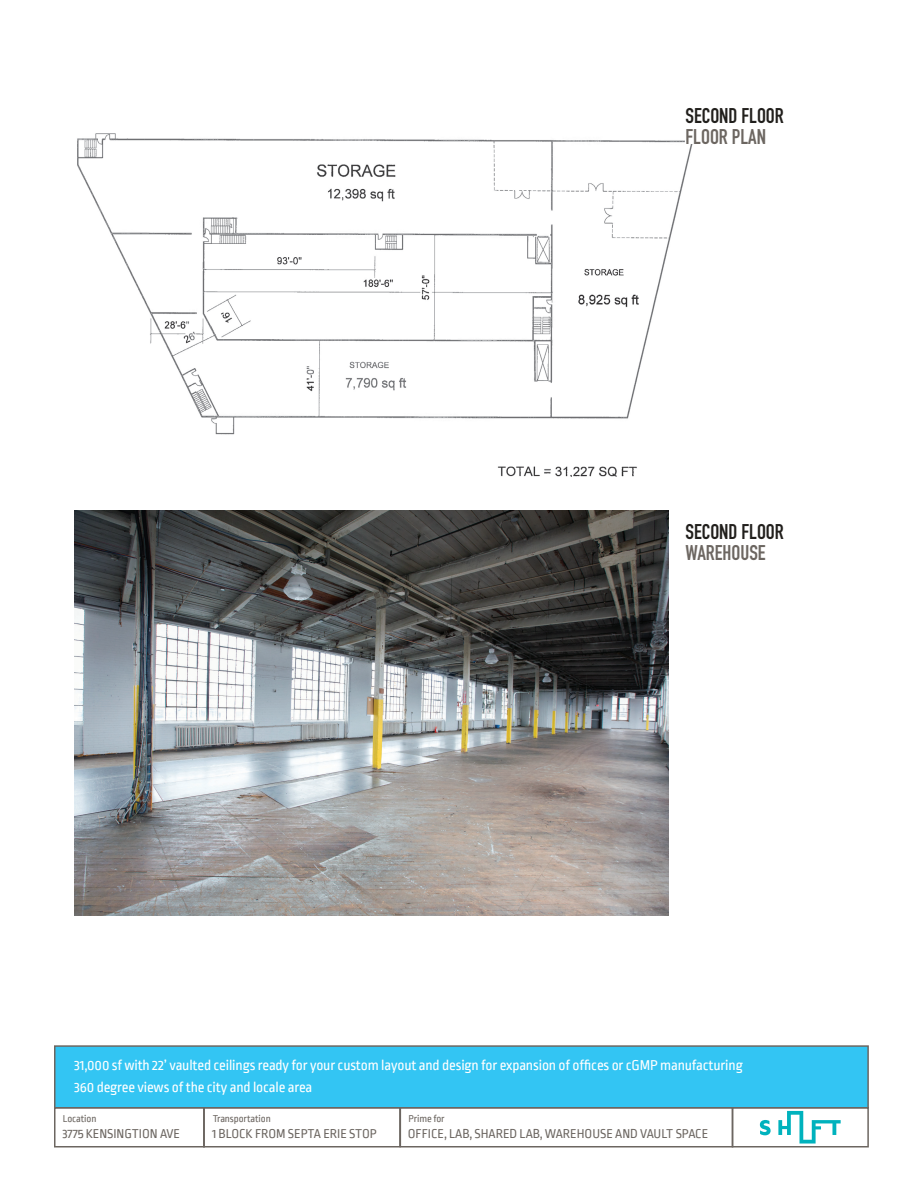
<style>
.page{position:relative;width:918px;height:1188px;background:#fff}
.page>*{position:absolute;margin:0;border:0;box-sizing:border-box;transform-origin:0 0}
.t1{font:700 21px "DIN Condensed";color:#211f1c}
.t2{font:700 21px "DIN Condensed";color:#6c6661}
.t3{font:15px "Ropa Sans";letter-spacing:-.01em;color:#fff}
.t4{font:13.5px "Ropa Sans";color:#6c6661}
.t5{font:10.5px "Ropa Sans";letter-spacing:-.01em;color:#6c6661}
</style>
<div class="page">
<img style="left:77px;top:133px;width:616px;height:344px">
<div style="left:686px;top:108px;width:172px;height:36px;background:#fff"></div>
<img style="left:74px;top:510px;width:594px;height:405px">
<div style="left:54px;top:1045px;width:815px;height:63px;background:#33c5f3;border:2px solid #6c6661"></div>
<div style="left:732px;top:1107px;width:137px;height:41px;border:2px solid #6c6661"></div>
<div style="left:400px;top:1107px;width:333px;height:41px;border:2px solid #6c6661"></div>
<svg style="left:778px;top:1111px;width:63px;height:33px"></svg>
<svg style="left:760px;top:1120px;width:11px;height:15px"></svg>
<div style="left:54px;top:1107px;width:151px;height:41px;border:2px solid #6c6661"></div>
<div style="left:203px;top:1107px;width:198px;height:41px;border:2px solid #6c6661"></div>
<h2 class="t1" style="left:686px;top:101px;width:100px">SECOND FLOOR</h2>
<h2 class="t2" style="left:686px;top:122px;width:82px">FLOOR PLAN</h2>
<h2 class="t1" style="left:686px;top:517px;width:100px">SECOND FLOOR</h2>
<h2 class="t2" style="left:686px;top:538px;width:82px">WAREHOUSE</h2>
<h1 class="t3" style="left:74px;top:1057px;width:670px">31,000 sf with 22’ vaulted ceilings ready for your custom layout and design for expansion of offices or cGMP manufacturing</h1>
<h1 class="t3" style="left:74px;top:1079px;width:240px">360 degree views of the city and locale area</h1>
<h1 class="t4" style="left:62px;top:1127px;width:119px">3775 KENSINGTION AVE</h1>
<h1 class="t4" style="left:212px;top:1127px;width:166px">1 BLOCK FROM SEPTA ERIE STOP</h1>
<h1 class="t4" style="left:408px;top:1127px;width:302px">OFFICE, LAB, SHARED LAB, WAREHOUSE AND VAULT SPACE</h1>
<h1 class="t5" style="left:63px;top:1113px;width:35px">Location</h1>
<h1 class="t5" style="left:213px;top:1113px;width:60px">Transportation</h1>
<h1 class="t5" style="left:409px;top:1113px;width:38px">Prime for</h1>
</div>
